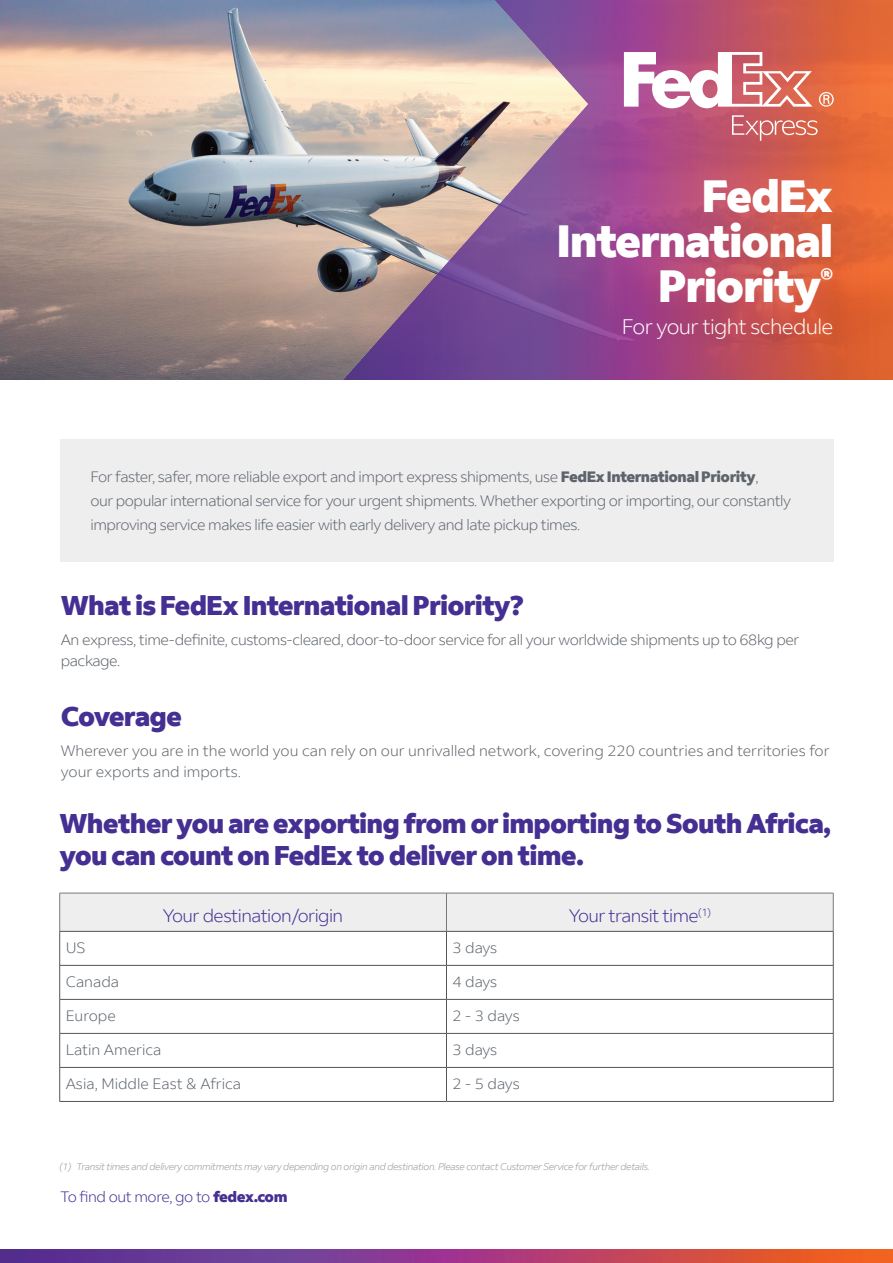
<style>
.page{position:relative;width:893px;height:1263px;background:#fff}
.page>*{position:absolute;margin:0;border:0;box-sizing:border-box;transform-origin:0 0}
.t1{font:800 45px/45px "Fed Ex Sans App";letter-spacing:-.03em;color:#fff;text-align:right}
.t2{font:800 27px/31.5px "Fed Ex Sans App";letter-spacing:-.03em;color:#452f92}
.t3{font:300 21px "Fed Ex Sans App";letter-spacing:-.03em;color:#fff}
.t4{font:300 18px "Fed Ex Sans App";letter-spacing:-.03em;color:#452f92}
.t5{font:300 15px/24px "Fed Ex Sans App";letter-spacing:-.03em;color:#5d646c}
.t6{font:300 15px/21px "Fed Ex Sans App";color:#5d646c}
.t7{font:300 15px "Fed Ex Sans App";letter-spacing:-.03em;color:#452f92}
.t8{font:italic 300 9.75px "Fed Ex Sans App";letter-spacing:-.03em;color:#939598}
.s1{font-weight:800}
</style>
<div class="page">
<img style="left:0;top:0;width:343px;height:379px">
<div style="left:60px;top:439px;width:773px;height:122px;background:#eeeeef"></div>
<div style="left:60px;top:893px;width:386px;height:38px;background:#eeeeef"></div>
<div style="left:446px;top:893px;width:387px;height:38px;background:#eeeeef"></div>
<hr style="left:59px;top:931px;width:1px;height:34px;background:#545557">
<hr style="left:59px;top:965px;width:1px;height:34px;background:#545557">
<hr style="left:59px;top:999px;width:1px;height:34px;background:#545557">
<hr style="left:59px;top:1033px;width:1px;height:34px;background:#545557">
<hr style="left:59px;top:1067px;width:1px;height:34px;background:#545557">
<hr style="left:60px;top:931px;width:386px;height:1px;background:#545557">
<hr style="left:446px;top:931px;width:387px;height:1px;background:#545557">
<hr style="left:446px;top:931px;width:1px;height:34px;background:#545557">
<hr style="left:833px;top:931px;width:1px;height:34px;background:#545557">
<hr style="left:60px;top:965px;width:386px;height:1px;background:#545557">
<hr style="left:446px;top:965px;width:387px;height:1px;background:#545557">
<hr style="left:446px;top:965px;width:1px;height:34px;background:#545557">
<hr style="left:833px;top:965px;width:1px;height:34px;background:#545557">
<hr style="left:60px;top:999px;width:386px;height:1px;background:#545557">
<hr style="left:446px;top:999px;width:387px;height:1px;background:#545557">
<hr style="left:446px;top:999px;width:1px;height:34px;background:#545557">
<hr style="left:833px;top:999px;width:1px;height:34px;background:#545557">
<hr style="left:60px;top:1033px;width:386px;height:1px;background:#545557">
<hr style="left:446px;top:1033px;width:387px;height:1px;background:#545557">
<hr style="left:446px;top:1033px;width:1px;height:34px;background:#545557">
<hr style="left:833px;top:1033px;width:1px;height:34px;background:#545557">
<hr style="left:60px;top:1067px;width:386px;height:1px;background:#545557">
<hr style="left:446px;top:1067px;width:387px;height:1px;background:#545557">
<hr style="left:446px;top:1067px;width:1px;height:34px;background:#545557">
<hr style="left:833px;top:1067px;width:1px;height:34px;background:#545557">
<hr style="left:60px;top:1101px;width:386px;height:1px;background:#545557">
<hr style="left:446px;top:1101px;width:387px;height:1px;background:#545557">
<hr style="left:60px;top:893px;width:386px;height:1px;background:#78797f">
<hr style="left:59px;top:893px;width:1px;height:38px;background:#78797f">
<hr style="left:446px;top:893px;width:1px;height:38px;background:#78797f">
<hr style="left:446px;top:893px;width:387px;height:1px;background:#78797f">
<hr style="left:833px;top:893px;width:1px;height:38px;background:#78797f">
<img style="left:343px;top:0;width:550px;height:379px">
<svg style="left:732px;top:115px;width:86px;height:26px;background:#d47671"></svg>
<svg style="left:624px;top:52px;width:188px;height:56px"></svg>
<svg style="left:819px;top:92px;width:15px;height:15px"></svg>
<img style="left:0;top:1249px;width:893px;height:14px">
<p class="t1" style="left:557px;top:173px;width:278px">FedEx<br>International<br>Priority<sup>®</sup></p>
<p class="t3" style="left:622px;top:314px;width:213px">For your tight schedule</p>
<p class="t5" style="left:90px;top:465px;width:670px">For faster, safer, more reliable export and import express shipments, use <span class="s1">FedEx International Priority</span>,</p>
<p class="t5" style="left:90px;top:489px;width:702px">our popular international service for your urgent shipments. Whether exporting or importing, our constantly improving service makes life easier with early delivery and late pickup times.</p>
<p class="t2" style="left:61px;top:590px;width:465px">What is FedEx International Priority?</p>
<p class="t5" style="left:61px;top:629px;width:740px;line-height:21px">An express, time-definite, customs-cleared, door-to-door service for all your worldwide shipments up to 68kg per package.</p>
<p class="t2" style="left:61px;top:701px;width:123px">Coverage</p>
<p class="t6" style="left:61px;top:740px;width:770px">Wherever you are in the world you can rely on our unrivalled network, covering 220 countries and territories for your exports and imports.</p>
<p class="t2" style="left:60px;top:808px;width:773px">Whether you are exporting from or importing to South Africa, you can count on FedEx to deliver on time.</p>
<p class="t4" style="left:163px;top:905px;width:182px">Your destination/origin</p>
<p class="t4" style="left:569px;top:905px;width:144px">Your transit time<sup>(1)</sup></p>
<p class="t5" style="left:66px;top:936px;width:21px">US</p>
<p class="t5" style="left:452px;top:936px;width:46px">3 days</p>
<p class="t5" style="left:66px;top:970px;width:55px">Canada</p>
<p class="t5" style="left:452px;top:970px;width:46px">4 days</p>
<p class="t5" style="left:66px;top:1004px;width:52px">Europe</p>
<p class="t5" style="left:452px;top:1004px;width:69px">2 - 3 days</p>
<p class="t6" style="left:66px;top:1039px;width:97px">Latin America</p>
<p class="t5" style="left:452px;top:1038px;width:46px">3 days</p>
<p class="t6" style="left:66px;top:1073px;width:177px">Asia, Middle East &amp; Africa</p>
<p class="t5" style="left:452px;top:1072px;width:69px">2 - 5 days</p>
<p class="t8" style="left:60px;top:1160px;width:592px">(1) Transit times and delivery commitments may vary depending on origin and destination. Please contact Customer Service for further details.</p>
<p class="t7" style="left:61px;top:1188px;width:228px">To find out more, go to <span class="s1">fedex.com</span></p>
</div>
